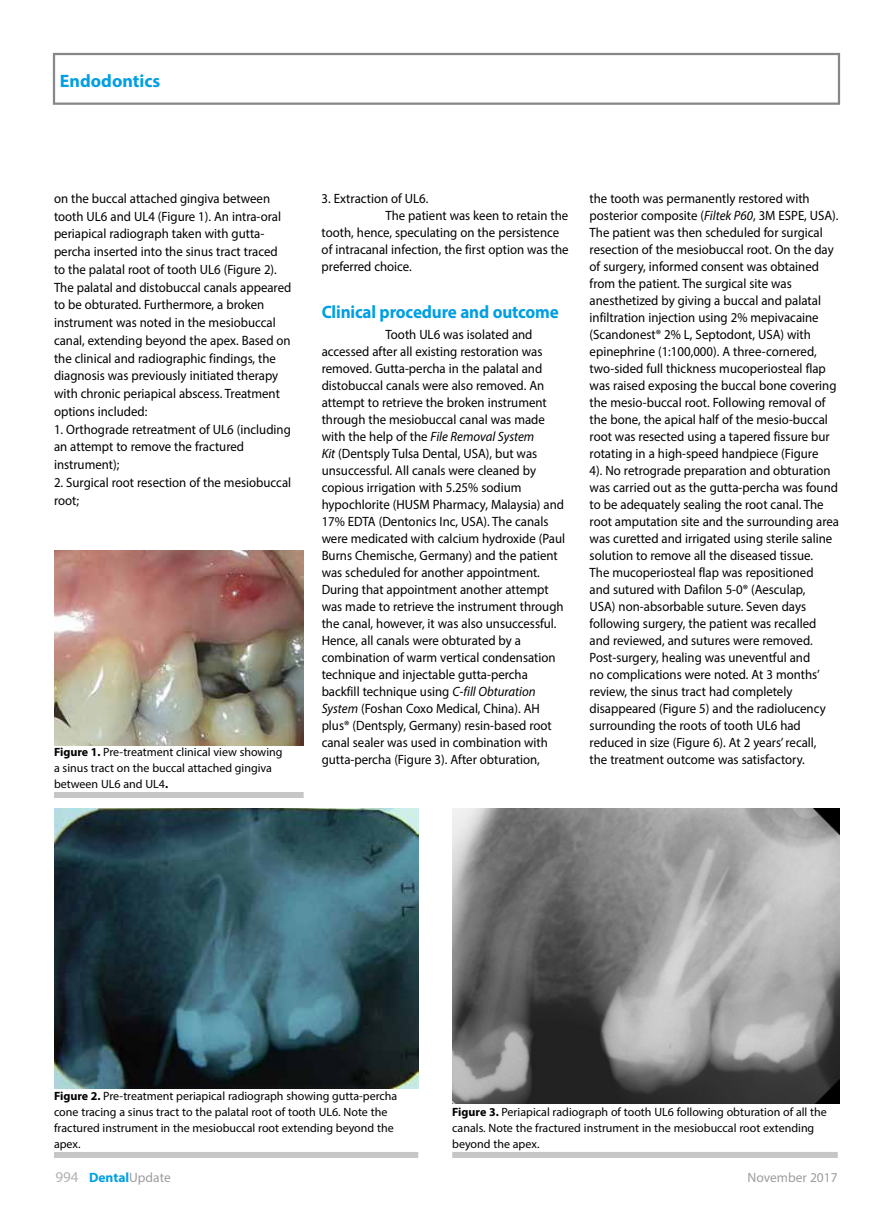
<style>
.page{position:relative;width:893px;height:1212px;background:#fff}
.page>*{position:absolute;margin:0;border:0;box-sizing:border-box;transform-origin:0 0}
.t1{font:700 18px "Myriad Pro";letter-spacing:-.01em;color:#009fe3;scale:.95 1}
.t2{font:700 18px "Myriad Pro";letter-spacing:-.01em;color:#009fe3}
.t3{font:13.5px/17px "Myriad Pro";color:#000;scale:.95 1}
.t4{font:700 13.5px "Myriad Pro";color:#009fe3}
.t5{font:13.5px "Myriad Pro";color:#9d9d9c}
.t6{font:12px/15.8px "Myriad Pro";color:#000}
.s1{font-weight:700}
.s2{font-style:italic}
.s3{font-weight:400;font-size:15px;color:#b3b2b2}
.s4{font-weight:400;color:#9d9d9c}
</style>
<div class="page">
<div style="left:53px;top:53px;width:787px;height:52px;border:2px solid #878787"></div>
<img style="left:54px;top:550px;width:250px;height:195px">
<div style="left:54px;top:792px;width:250px;height:6px;background:#c6c6c6"></div>
<img style="left:54px;top:809px;width:364px;height:279px">
<img style="left:452px;top:809px;width:387px;height:294px">
<div style="left:54px;top:1152px;width:364px;height:6px;background:#c6c6c6"></div>
<div style="left:452px;top:1152px;width:386px;height:6px;background:#c6c6c6"></div>
<h1 class="t2" style="left:60px;top:69px;width:102px">Endodontics</h1>
<p class="t3" style="left:54px;top:189px;width:251px;line-height:17.7px">on the buccal attached gingiva between tooth UL6 and UL4 (Figure 1). An intra-oral periapical radiograph taken with gutta&shy;percha inserted into the sinus tract traced to the palatal root of tooth UL6 (Figure 2).<br>The palatal and distobuccal canals appeared to be obturated. Furthermore, a broken instrument was noted in the mesiobuccal canal, extending beyond the apex. Based on the clinical and radiographic findings, the diagnosis was previously initiated therapy with chronic periapical abscess. Treatment options included:</p>
<p class="t3" style="left:54px;top:420px;width:251px;line-height:17.7px">1. Orthograde retreatment of UL6 (including an attempt to remove the fractured instrument);</p>
<p class="t3" style="left:54px;top:473px;width:251px;line-height:17.7px">2. Surgical root resection of the mesiobuccal root;</p>
<p class="t6" style="left:54px;top:744px;width:230px"><span class="s1">Figure 1.</span> Pre-treatment clinical view showing a sinus tract on the buccal attached gingiva between UL6 and UL4<span class="s1">.</span></p>
<p class="t3" style="left:322px;top:190px;width:114px">3. Extraction of UL6.</p>
<p class="t3" style="left:385px;top:207px;width:194px">The patient was keen to retain the</p>
<p class="t3" style="left:322px;top:224px;width:252px">tooth, hence, speculating on the persistence</p>
<p class="t3" style="left:322px;top:241px;width:261px">of intracanal infection, the first option was the</p>
<p class="t3" style="left:322px;top:258px;width:96px">preferred choice.</p>
<h1 class="t1" style="left:322px;top:300px;width:251px">Clinical procedure and outcome</h1>
<p class="t3" style="left:322px;top:326px;width:258px;text-indent:64px">Tooth UL6 was isolated and accessed after all existing restoration was removed. Gutta-percha in the palatal and distobuccal canals were also removed. An attempt to retrieve the broken instrument through the mesiobuccal canal was made with the help of the <span class="s2">File Removal System<br>Kit</span> (Dentsply Tulsa Dental, USA), but was unsuccessful. All canals were cleaned by copious irrigation with 5.25% sodium hypochlorite (HUSM Pharmacy, Malaysia) and 17% EDTA (Dentonics Inc, USA). The canals were medicated with calcium hydroxide (Paul Burns Chemische, Germany) and the patient was scheduled for another appointment.<br>During that appointment another attempt was made to retrieve the instrument through the canal, however, it was also unsuccessful.<br>Hence, all canals were obturated by a combination of warm vertical condensation technique and injectable gutta-percha backfill technique using <span class="s2">C-fill Obturation System</span> (Foshan Coxo Medical, China). AH plus® (Dentsply, Germany) resin-based root canal sealer was used in combination with gutta-percha (Figure 3). After obturation,</p>
<p class="t3" style="left:590px;top:190px;width:264px">the tooth was permanently restored with posterior composite (<span class="s2">Filtek P60</span>, 3M ESPE, USA).<br>The patient was then scheduled for surgical resection of the mesiobuccal root. On the day of surgery, informed consent was obtained from the patient. The surgical site was anesthetized by giving a buccal and palatal infiltration injection using 2% mepivacaine (Scandonest® 2% L, Septodont, USA) with epinephrine (1:100,000). A three-cornered, two-sided full thickness mucoperiosteal flap was raised exposing the buccal bone covering the mesio-buccal root. Following removal of the bone, the apical half of the mesio-buccal root was resected using a tapered fissure bur rotating in a high-speed handpiece (Figure<br>4). No retrograde preparation and obturation was carried out as the gutta-percha was found to be adequately sealing the root canal. The root amputation site and the surrounding area was curetted and irrigated using sterile saline solution to remove all the diseased tissue.<br>The mucoperiosteal flap was repositioned<br>and sutured with Dafilon 5-0® (Aesculap,<br>USA) non-absorbable suture. Seven days following surgery, the patient was recalled and reviewed, and sutures were removed.<br>Post-surgery, healing was uneventful and<br>no complications were noted. At 3 months’ review, the sinus tract had completely disappeared (Figure 5) and the radiolucency surrounding the roots of tooth UL6 had reduced in size (Figure 6). At 2 years’ recall,<br>the treatment outcome was satisfactory.</p>
<p class="t6" style="left:54px;top:1088px;width:345px"><span class="s1">Figure 2.</span> Pre-treatment periapical radiograph showing gutta-percha cone tracing a sinus tract to the palatal root of tooth UL6. Note the fractured instrument in the mesiobuccal root extending beyond the apex.</p>
<p class="t6" style="left:452px;top:1104px;width:376px"><span class="s1">Figure 3.</span> Periapical radiograph of tooth UL6 following obturation of all the canals. Note the fractured instrument in the mesiobuccal root extending beyond the apex.</p>
<p class="t4" style="left:56px;top:1168px;width:117px"><span class="s3">994</span> Dental<span class="s4">Update</span></p>
<p class="t5" style="left:747px;top:1168px;width:92px">November 2017</p>
</div>
